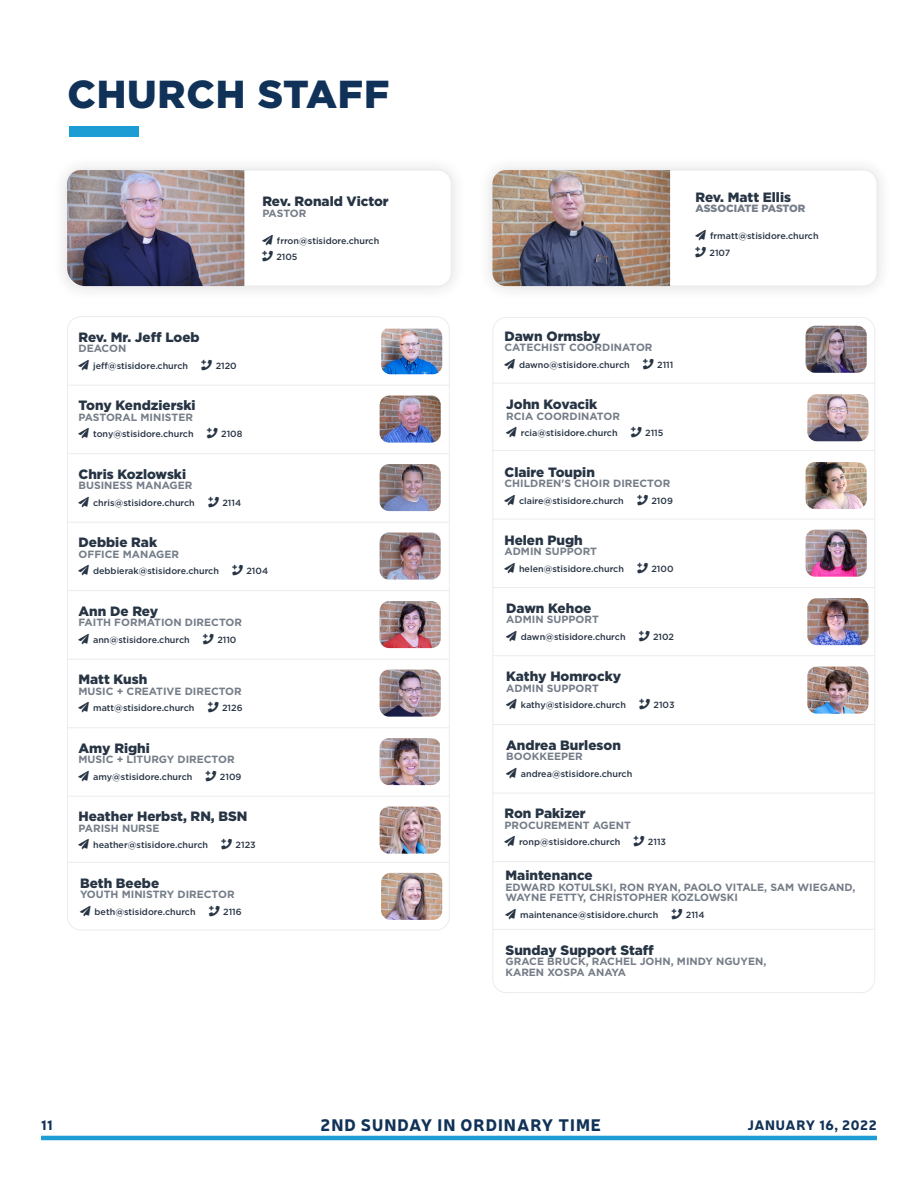
<style>
.page{position:relative;width:918px;height:1188px;background:#fff}
.page>*{position:absolute;margin:0;border:0;box-sizing:border-box;transform-origin:0 0}
.t1{font:900 39px "Gotham";letter-spacing:.02em;color:#113258}
.t2{font:900 16.5px "Neris";letter-spacing:.06em;color:#113258}
.staff-name{font:900 13.5px "Gotham";color:#273444}
.t3{font:900 13.5px "Neris";letter-spacing:.05em;color:#113258}
.staff-title{font:700 10.5px/10.5px "Gotham";color:#757d88}
.staff-name-2{font:900 10.5px "Gotham";letter-spacing:-.01em;color:#757d88}
.staff-details{font:500 9px "Gotham";color:#273444}
</style>
<div class="page">
<hr style="left:41px;top:1136px;width:836px;height:4px;background:#1d9dd3">
<img style="left:381px;top:329px;width:61px;height:45px">
<img style="left:807px;top:598px;width:61px;height:47px">
<img style="left:380px;top:464px;width:61px;height:47px">
<hr style="left:68px;top:453px;width:382px;height:1px;background:#ebecf0">
<img style="left:380px;top:601px;width:61px;height:47px">
<hr style="left:68px;top:590px;width:382px;height:1px;background:#ebecf0">
<img style="left:380px;top:738px;width:60px;height:47px">
<hr style="left:68px;top:727px;width:382px;height:1px;background:#ebecf0">
<img style="left:807px;top:394px;width:61px;height:47px">
<img style="left:380px;top:396px;width:61px;height:47px">
<hr style="left:68px;top:385px;width:382px;height:1px;background:#ebecf0">
<img style="left:807px;top:667px;width:61px;height:47px">
<img style="left:380px;top:533px;width:61px;height:47px">
<hr style="left:68px;top:522px;width:382px;height:1px;background:#ebecf0">
<img style="left:380px;top:670px;width:61px;height:47px">
<hr style="left:68px;top:659px;width:382px;height:1px;background:#ebecf0">
<img style="left:380px;top:807px;width:61px;height:47px">
<hr style="left:68px;top:796px;width:382px;height:1px;background:#ebecf0">
<img style="left:806px;top:326px;width:61px;height:47px">
<img style="left:381px;top:873px;width:61px;height:47px">
<img style="left:806px;top:530px;width:61px;height:47px">
<div style="left:52px;top:154px;width:415px;height:148px;background:#fafafa"></div>
<div style="left:68px;top:170px;width:383px;height:116px;background:#fff;border-radius:14px"></div>
<div style="left:67px;top:170px;width:385px;height:116px;border:1px solid #ebecf0;border-radius:14px"></div>
<img style="left:67px;top:170px;width:177px;height:116px">
<div style="left:477px;top:154px;width:415px;height:148px;background:#fafafa"></div>
<div style="left:493px;top:170px;width:384px;height:116px;background:#fff;border-radius:14px"></div>
<div style="left:492px;top:170px;width:385px;height:116px;border:1px solid #ebecf0;border-radius:14px"></div>
<img style="left:492px;top:170px;width:178px;height:116px">
<hr style="left:493px;top:450px;width:382px;height:1px;background:#ebecf0">
<hr style="left:493px;top:383px;width:382px;height:1px;background:#ebecf0">
<hr style="left:492px;top:519px;width:383px;height:1px;background:#ebecf0">
<hr style="left:492px;top:587px;width:383px;height:1px;background:#ebecf0">
<hr style="left:492px;top:655px;width:383px;height:1px;background:#ebecf0">
<hr style="left:492px;top:724px;width:383px;height:1px;background:#ebecf0">
<hr style="left:492px;top:793px;width:383px;height:1px;background:#ebecf0">
<hr style="left:492px;top:861px;width:383px;height:1px;background:#ebecf0">
<hr style="left:492px;top:929px;width:383px;height:1px;background:#ebecf0">
<img style="left:806px;top:462px;width:61px;height:47px">
<hr style="left:67px;top:862px;width:382px;height:1px;background:#ebecf0">
<div style="left:69px;top:126px;width:70px;height:11px;background:#1d9dd3"></div>
<p class="t1" style="left:68px;top:68px;width:323px">CHURCH STAFF</p>
<p class="staff-name" style="left:262px;top:192px;width:128px">Rev. Ronald Victor</p>
<p class="staff-title" style="left:262px;top:208px;width:46px">PASTOR</p>
<p class="staff-details" style="left:262px;top:235px;width:119px">➢ frron@stisidore.church</p>
<p class="staff-details" style="left:276px;top:251px;width:23px">2105</p>
<p class="staff-name" style="left:696px;top:187px;width:97px">Rev. Matt Ellis</p>
<p class="staff-name-2" style="left:696px;top:201px;width:112px">ASSOCIATE PASTOR</p>
<p class="staff-details" style="left:696px;top:230px;width:125px">➢ frmatt@stisidore.church</p>
<p class="staff-details" style="left:710px;top:246px;width:22px">2107</p>
<p class="staff-name" style="left:79px;top:328px;width:123px">Rev. Mr. Jeff Loeb</p>
<p class="staff-title" style="left:79px;top:343px;width:49px">DEACON</p>
<p class="staff-details" style="left:79px;top:360px;width:111px">➢ jeff@stisidore.church</p>
<p class="staff-details" style="left:216px;top:360px;width:23px">2120</p>
<p class="staff-name" style="left:504px;top:327px;width:98px">Dawn Ormsby</p>
<p class="staff-title" style="left:504px;top:342px;width:150px">CATECHIST COORDINATOR</p>
<p class="staff-details" style="left:504px;top:359px;width:127px">➢ dawno@stisidore.church</p>
<p class="staff-details" style="left:657px;top:359px;width:18px">2111</p>
<p class="staff-name" style="left:79px;top:396px;width:119px">Tony Kendzierski</p>
<p class="staff-title" style="left:79px;top:412px;width:116px">PASTORAL MINISTER</p>
<p class="staff-details" style="left:79px;top:428px;width:117px">➢ tony@stisidore.church</p>
<p class="staff-details" style="left:221px;top:428px;width:23px">2108</p>
<p class="staff-name" style="left:506px;top:395px;width:93px">John Kovacik</p>
<p class="staff-title" style="left:506px;top:411px;width:115px">RCIA COORDINATOR</p>
<p class="staff-details" style="left:506px;top:427px;width:113px">➢ rcia@stisidore.church</p>
<p class="staff-details" style="left:645px;top:427px;width:20px">2115</p>
<p class="staff-name" style="left:79px;top:465px;width:109px">Chris Kozlowski</p>
<p class="staff-title" style="left:79px;top:480px;width:115px">BUSINESS MANAGER</p>
<p class="staff-details" style="left:79px;top:497px;width:118px">➢ chris@stisidore.church</p>
<p class="staff-details" style="left:222px;top:497px;width:20px">2114</p>
<p class="staff-name" style="left:504px;top:463px;width:92px">Claire Toupin</p>
<p class="staff-title" style="left:504px;top:478px;width:167px">CHILDREN'S CHOIR DIRECTOR</p>
<p class="staff-details" style="left:504px;top:495px;width:121px">➢ claire@stisidore.church</p>
<p class="staff-details" style="left:651px;top:495px;width:23px">2109</p>
<p class="staff-name" style="left:79px;top:533px;width:80px">Debbie Rak</p>
<p class="staff-title" style="left:79px;top:549px;width:102px">OFFICE MANAGER</p>
<p class="staff-details" style="left:79px;top:565px;width:142px">➢ debbierak@stisidore.church</p>
<p class="staff-details" style="left:246px;top:565px;width:23px">2104</p>
<p class="staff-name" style="left:504px;top:530px;width:80px">Helen Pugh</p>
<p class="staff-title" style="left:504px;top:546px;width:94px">ADMIN SUPPORT</p>
<p class="staff-details" style="left:504px;top:562px;width:121px">➢ helen@stisidore.church</p>
<p class="staff-details" style="left:651px;top:562px;width:24px">2100</p>
<p class="staff-name" style="left:79px;top:602px;width:81px">Ann De Rey</p>
<p class="staff-title" style="left:79px;top:617px;width:165px">FAITH FORMATION DIRECTOR</p>
<p class="staff-details" style="left:79px;top:634px;width:113px">➢ ann@stisidore.church</p>
<p class="staff-details" style="left:217px;top:634px;width:21px">2110</p>
<p class="staff-name" style="left:506px;top:599px;width:87px">Dawn Kehoe</p>
<p class="staff-title" style="left:506px;top:614px;width:94px">ADMIN SUPPORT</p>
<p class="staff-details" style="left:506px;top:631px;width:121px">➢ dawn@stisidore.church</p>
<p class="staff-details" style="left:653px;top:631px;width:23px">2102</p>
<p class="staff-name" style="left:79px;top:670px;width:70px">Matt Kush</p>
<p class="staff-title" style="left:79px;top:686px;width:165px">MUSIC + CREATIVE DIRECTOR</p>
<p class="staff-details" style="left:79px;top:702px;width:118px">➢ matt@stisidore.church</p>
<p class="staff-details" style="left:222px;top:702px;width:22px">2126</p>
<p class="staff-name" style="left:506px;top:667px;width:116px">Kathy Homrocky</p>
<p class="staff-title" style="left:506px;top:683px;width:94px">ADMIN SUPPORT</p>
<p class="staff-details" style="left:506px;top:699px;width:121px">➢ kathy@stisidore.church</p>
<p class="staff-details" style="left:654px;top:699px;width:23px">2103</p>
<p class="staff-name" style="left:79px;top:739px;width:73px">Amy Righi</p>
<p class="staff-title" style="left:79px;top:754px;width:158px">MUSIC + LITURGY DIRECTOR</p>
<p class="staff-details" style="left:79px;top:771px;width:115px">➢ amy@stisidore.church</p>
<p class="staff-details" style="left:220px;top:771px;width:23px">2109</p>
<p class="staff-name" style="left:506px;top:736px;width:116px">Andrea Burleson</p>
<p class="staff-title" style="left:506px;top:751px;width:78px">BOOKKEEPER</p>
<p class="staff-details" style="left:506px;top:768px;width:128px">➢ andrea@stisidore.church</p>
<p class="staff-name" style="left:79px;top:807px;width:171px">Heather Herbst, RN, BSN</p>
<p class="staff-title" style="left:79px;top:823px;width:83px">PARISH NURSE</p>
<p class="staff-details" style="left:79px;top:839px;width:131px">➢ heather@stisidore.church</p>
<p class="staff-details" style="left:236px;top:839px;width:22px">2123</p>
<p class="staff-name" style="left:80px;top:874px;width:81px">Beth Beebe</p>
<p class="staff-title" style="left:80px;top:889px;width:156px">YOUTH MINISTRY DIRECTOR</p>
<p class="staff-details" style="left:80px;top:906px;width:117px">➢ beth@stisidore.church</p>
<p class="staff-details" style="left:223px;top:906px;width:20px">2116</p>
<p class="staff-name" style="left:504px;top:804px;width:83px">Ron Pakizer</p>
<p class="staff-title" style="left:504px;top:820px;width:128px">PROCUREMENT AGENT</p>
<p class="staff-details" style="left:504px;top:836px;width:117px">➢ ronp@stisidore.church</p>
<p class="staff-details" style="left:648px;top:836px;width:20px">2113</p>
<p class="staff-name" style="left:506px;top:866px;width:89px">Maintenance</p>
<p class="staff-title" style="left:506px;top:882px;width:351px">EDWARD KOTULSKI, RON RYAN, PAOLO VITALE, SAM WIEGAND,<br>WAYNE FETTY, CHRISTOPHER KOZLOWSKI</p>
<p class="staff-details" style="left:506px;top:909px;width:154px">➢ maintenance@stisidore.church</p>
<p class="staff-details" style="left:686px;top:909px;width:20px">2114</p>
<p class="staff-name" style="left:506px;top:941px;width:150px">Sunday Support Staff</p>
<p class="staff-title" style="left:506px;top:956px;width:262px">GRACE BRUCK, RACHEL JOHN, MINDY NGUYEN,<br>KAREN XOSPA ANAYA</p>
<h3 class="t3" style="left:41px;top:1115px;width:13px">11</h3>
<h2 class="t2" style="left:321px;top:1113px;width:282px">2ND SUNDAY IN ORDINARY TIME</h2>
<h3 class="t3" style="left:747px;top:1115px;width:131px">JANUARY 16, 2022</h3>
</div>
